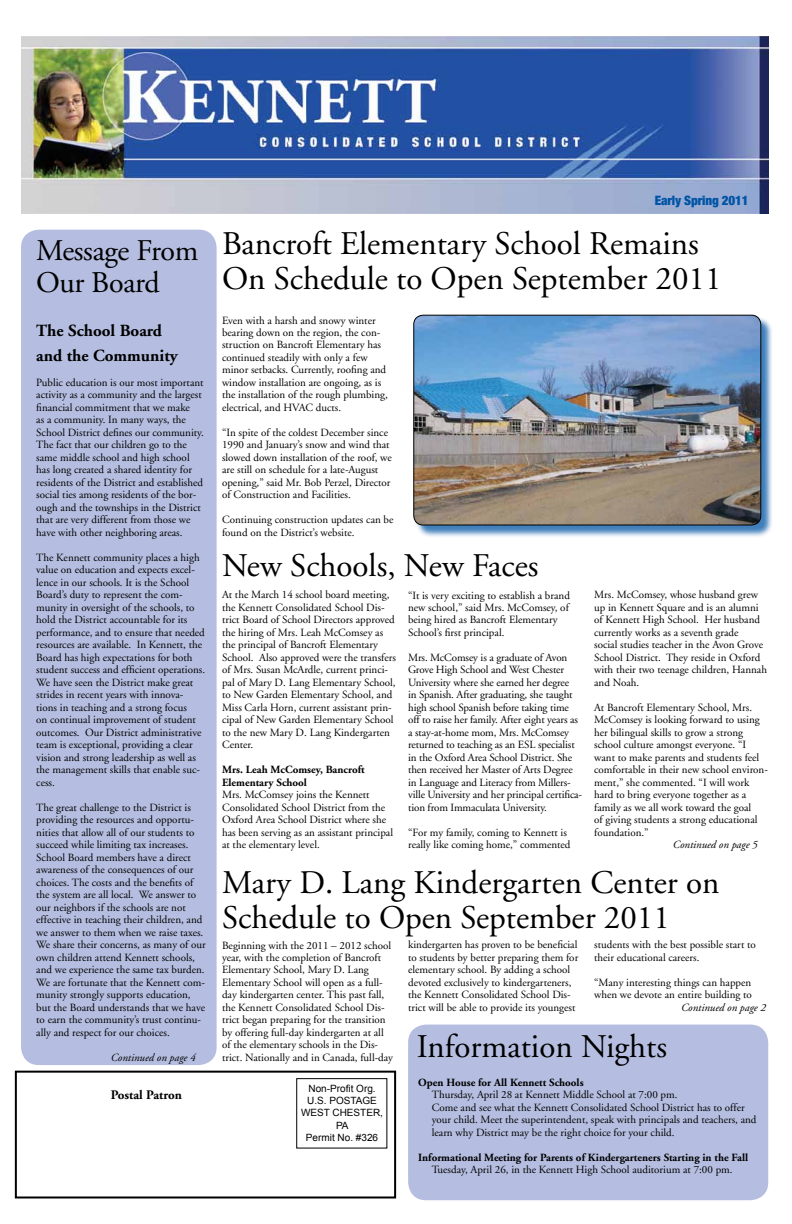
<style>
.page{position:relative;width:792px;height:1224px;background:#fff}
.page>*{position:absolute;margin:0;border:0;box-sizing:border-box;transform-origin:0 0}
.t1{font:33px/35px "Adobe Garamond";color:#000}
.t2{font:30px/32px "Adobe Garamond";letter-spacing:-.01em;color:#000}
.t3{font:700 17px/25px "Adobe Garamond";color:#000}
.t4{font:900 condensed 13px "Helvetica Neue";letter-spacing:-.01em;color:#0054a4}
.t5{font:700 13px "Adobe Garamond";color:#000}
.t6{font:11px/12.5px "Adobe Garamond";color:#000}
.t7{font:700 11px/12.5px "Adobe Garamond";color:#000}
.t8{font:italic 11px "Adobe Garamond";color:#000}
.t9{font:10px/12.4px "Arial";color:#000;text-align:center}
</style>
<div class="page">
<img style="left:21px;top:36px;width:747px;height:177px">
<div style="left:21px;top:230px;width:196px;height:835px;background:#b5bee0;border-radius:18px"></div>
<div style="left:15px;top:1071px;width:381px;height:127px;border:2px solid #000"></div>
<div style="left:296px;top:1078px;width:91px;height:71px;border:1px solid #000"></div>
<div style="left:415px;top:316px;width:359px;height:222px;background:#0054a4;opacity:.75"></div>
<img style="left:414px;top:315px;width:347px;height:210px">
<div style="left:413px;top:315px;width:348px;height:210px;border:1px solid #000;border-radius:9px"></div>
<div style="left:408px;top:1025px;width:360px;height:175px;background:#b5bee0;border-radius:18px"></div>
<h2 class="t2" style="left:36px;top:235px;width:164px">Message From<br>Our Board</h2>
<h3 class="t3" style="left:36px;top:318px;width:143px">The School Board and the Community</h3>
<p class="t6" style="left:36px;top:377px;width:169px">Public education is our most important activity as a community and the largest financial commitment that we make<br>as a community. In many ways, the School District defines our community.<br>The fact that our children go to the same middle school and high school has long created a shared identity for residents of the District and established social ties among residents of the bor&shy;ough and the townships in the District that are very different from those we have with other neighboring areas.</p>
<p class="t6" style="left:36px;top:552px;width:170px">The Kennett community places a high value on education and expects excel&shy;lence in our schools. It is the School Board’s duty to represent the com&shy;munity in oversight of the schools, to hold the District accountable for its performance, and to ensure that needed resources are available. In Kennett, the Board has high expectations for both student success and efficient operations.<br>We have seen the District make great strides in recent years with innova&shy;tions in teaching and a strong focus<br>on continual improvement of student outcomes. Our District administrative team is exceptional, providing a clear vision and strong leadership as well as the management skills that enable suc&shy;cess.</p>
<p class="t6" style="left:36px;top:801px;width:171px">The great challenge to the District is providing the resources and opportu&shy;nities that allow all of our students to succeed while limiting tax increases.<br>School Board members have a direct awareness of the consequences of our choices. The costs and the benefits of the system are all local. We answer to our neighbors if the schools are not effective in teaching their children, and we answer to them when we raise taxes.<br>We share their concerns, as many of our own children attend Kennett schools, and we experience the same tax burden.<br>We are fortunate that the Kennett com&shy;munity strongly supports education, but the Board understands that we have to earn the community’s trust continu&shy;ally and respect for our choices.</p>
<p class="t8" style="left:111px;top:1052px;width:86px">Continued on page 4</p>
<p class="t5" style="left:111px;top:1087px;width:73px">Postal Patron</p>
<p class="t4" style="left:655px;top:192px;width:95px">Early Spring 2011</p>
<h1 class="t1" style="left:222px;top:227px;width:501px">Bancroft Elementary School Remains<br>On Schedule to Open September 2011</h1>
<p class="t6" style="left:222px;top:314px;width:167px">Even with a harsh and snowy winter bearing down on the region, the con&shy;struction on Bancroft Elementary has continued steadily with only a few minor setbacks. Currently, roofing and window installation are ongoing, as is the installation of the rough plumbing, electrical, and HVAC ducts.</p>
<p class="t6" style="left:222px;top:427px;width:171px">“In spite of the coldest December since 1990 and January’s snow and wind that slowed down installation of the roof, we are still on schedule for a late-August opening,” said Mr. Bob Perzel, Director of Construction and Facilities.</p>
<p class="t6" style="left:222px;top:514px;width:173px">Continuing construction updates can be found on the District’s website.</p>
<h1 class="t1" style="left:222px;top:549px;width:318px">New Schools, New Faces</h1>
<p class="t6" style="left:408px;top:589px;width:163px">“It is very exciting to establish a brand new school,” said Mrs. McComsey, of being hired as Bancroft Elementary School’s first principal.</p>
<p class="t6" style="left:408px;top:652px;width:176px">Mrs. McComsey is a graduate of Avon Grove High School and West Chester University where she earned her degree<br>in Spanish. After graduating, she taught high school Spanish before taking time off to raise her family. After eight years as a stay-at-home mom, Mrs. McComsey returned to teaching as an ESL specialist in the Oxford Area School District. She then received her Master of Arts Degree in Language and Literacy from Millers&shy;ville University and her principal certifica&shy;tion from Immaculata University.</p>
<p class="t6" style="left:408px;top:826px;width:164px">“For my family, coming to Kennett is really like coming home,” commented</p>
<p class="t6" style="left:222px;top:589px;width:175px">At the March 14 school board meeting, the Kennett Consolidated School Dis&shy;trict Board of School Directors approved the hiring of Mrs. Leah McComsey as the principal of Bancroft Elementary School. Also approved were the transfers of Mrs. Susan McArdle, current princi&shy;pal of Mary D. Lang Elementary School, to New Garden Elementary School, and Miss Carla Horn, current assistant prin&shy;cipal of New Garden Elementary School to the new Mary D. Lang Kindergarten Center.</p>
<p class="t7" style="left:222px;top:764px;width:144px">Mrs. Leah McComsey, Bancroft<br>Elementary School</p>
<p class="t6" style="left:222px;top:789px;width:173px">Mrs. McComsey joins the Kennett Consolidated School District from the Oxford Area School District where she has been serving as an assistant principal at the elementary level.</p>
<p class="t6" style="left:594px;top:589px;width:174px">Mrs. McComsey, whose husband grew up in Kennett Square and is an alumni of Kennett High School. Her husband currently works as a seventh grade<br>social studies teacher in the Avon Grove School District. They reside in Oxford with their two teenage children, Hannah and Noah.</p>
<p class="t6" style="left:594px;top:701px;width:175px">At Bancroft Elementary School, Mrs.<br>McComsey is looking forward to using her bilingual skills to grow a strong school culture amongst everyone. “I want to make parents and students feel comfortable in their new school environ&shy;ment,” she commented. “I will work hard to bring everyone together as a family as we all work toward the goal<br>of giving students a strong educational foundation.”</p>
<p class="t8" style="left:673px;top:839px;width:86px">Continued on page 5</p>
<h1 class="t1" style="left:222px;top:866px;width:499px">Mary D. Lang Kindergarten Center on<br>Schedule to Open September 2011</h1>
<p class="t6" style="left:222px;top:939px;width:173px">Beginning with the 2011 – 2012 school year, with the completion of Bancroft Elementary School, Mary D. Lang Elementary School will open as a full&shy;day kindergarten center. This past fall, the Kennett Consolidated School Dis&shy;trict began preparing for the transition by offering full-day kindergarten at all of the elementary schools in the Dis&shy;trict. Nationally and in Canada, full-day</p>
<p class="t6" style="left:408px;top:939px;width:172px">kindergarten has proven to be beneficial to students by better preparing them for elementary school. By adding a school devoted exclusively to kindergarteners, the Kennett Consolidated School Dis&shy;trict will be able to provide its youngest</p>
<p class="t6" style="left:594px;top:939px;width:163px">students with the best possible start to their educational careers.</p>
<p class="t6" style="left:594px;top:976px;width:159px">“Many interesting things can happen when we devote an entire building to</p>
<p class="t8" style="left:681px;top:1002px;width:86px">Continued on page 2</p>
<h1 class="t1" style="left:417px;top:1030px;width:252px">Information Nights</h1>
<p class="t7" style="left:418px;top:1076px;width:167px">Open House for All Kennett Schools</p>
<p class="t6" style="left:432px;top:1089px;width:326px">Thursday, April 28 at Kennett Middle School at 7:00 pm.<br>Come and see what the Kennett Consolidated School District has to offer your child. Meet the superintendent, speak with principals and teachers, and learn why District may be the right choice for your child.</p>
<p class="t7" style="left:418px;top:1151px;width:331px">Informational Meeting for Parents of Kindergarteners Starting in the Fall</p>
<p class="t6" style="left:432px;top:1164px;width:302px">Tuesday, April 26, in the Kennett High School auditorium at 7:00 pm.</p>
<p class="t9" style="left:301px;top:1082px;width:84px">Non-Profit Org.<br>U.S. POSTAGE<br>WEST CHESTER,<br>PA<br>Permit No. #326</p>
</div>
